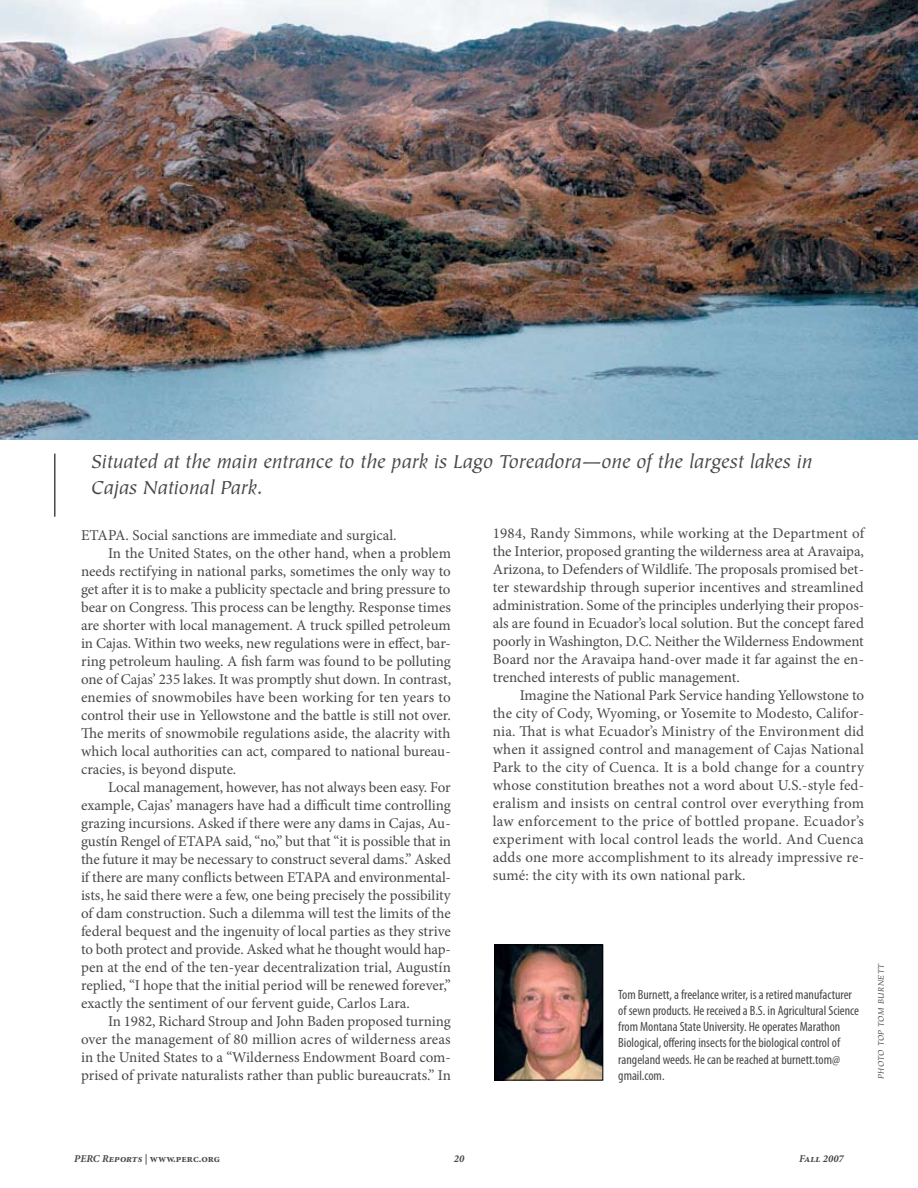
<style>
.page{position:relative;width:918px;height:1188px;background:#fff}
.page>*{position:absolute;margin:0;border:0;box-sizing:border-box;transform-origin:0 0}
.t1{font:italic 21px/25.2px "Tiepolo Std";color:#48484a}
.t2{font:15px/18px "Minion Pro";color:#48484a}
.t3{font:15px "Minion Pro";letter-spacing:-.02em;color:#48484a}
.t4{font:condensed 13.5px/16.2px "Myriad Pro";color:#48484a}
.t5{font:700 10.5px "Minion Pro";letter-spacing:-.005em;color:#48484a}
.t6{font:italic 700 10.5px "Minion Pro";color:#48484a}
.t7{font:italic 9px "Tiepolo Std";letter-spacing:.05em;color:#48484a}
.s1{font-style:italic}
</style>
<div class="page">
<img style="left:496px;top:947px;width:105px;height:131px">
<div style="left:494px;top:945px;width:109px;height:135px;border:1px solid #000"></div>
<img style="left:0;top:0;width:918px;height:439px">
<hr style="left:54px;top:454px;width:2px;height:63px;background:#48484a">
<h1 class="t1" style="left:91px;top:450px;width:722px">Situated at the main entrance to the park is Lago Toreadora—one of the largest lakes in<br>Cajas National Park.</h1>
<p class="t2" style="left:81px;top:526px;width:317px">ETAPA. Social sanctions are immediate and surgical.</p>
<p class="t2" style="left:108px;top:544px;width:345px">In the United States, on the other hand, when a problem</p>
<p class="t2" style="left:81px;top:562px;width:371px">needs rectifying in national parks, sometimes the only way to</p>
<p class="t2" style="left:81px;top:580px;width:371px">get after it is to make a publicity spectacle and bring pressure to</p>
<p class="t2" style="left:81px;top:598px;width:371px">bear on Congress. This process can be lengthy. Response times</p>
<p class="t2" style="left:81px;top:616px;width:371px">are shorter with local management. A truck spilled petroleum</p>
<p class="t2" style="left:81px;top:634px;width:371px">in Cajas. Within two weeks, new regulations were in effect, bar-</p>
<p class="t2" style="left:81px;top:652px;width:371px">ring petroleum hauling. A fish farm was found to be polluting</p>
<p class="t2" style="left:81px;top:670px;width:372px">one of Cajas’ 235 lakes. It was promptly shut down. In contrast,</p>
<p class="t2" style="left:81px;top:688px;width:371px">enemies of snowmobiles have been working for ten years to</p>
<p class="t2" style="left:81px;top:706px;width:371px">control their use in Yellowstone and the battle is still not over.</p>
<p class="t2" style="left:81px;top:724px;width:371px">The merits of snowmobile regulations aside, the alacrity with</p>
<p class="t2" style="left:81px;top:742px;width:371px">which local authorities can act, compared to national bureau-</p>
<p class="t2" style="left:81px;top:760px;width:157px">cracies, is beyond dispute.</p>
<p class="t2" style="left:108px;top:778px;width:344px">Local management, however, has not always been easy. For</p>
<p class="t2" style="left:81px;top:796px;width:371px">example, Cajas’ managers have had a difficult time controlling</p>
<p class="t2" style="left:81px;top:814px;width:371px">grazing incursions. Asked if there were any dams in Cajas, Au-</p>
<p class="t2" style="left:81px;top:832px;width:372px">gustín Rengel of ETAPA said, “no,” but that “it is possible that in</p>
<p class="t2" style="left:81px;top:850px;width:372px">the future it may be necessary to construct several dams.” Asked</p>
<p class="t2" style="left:81px;top:868px;width:371px">if there are many conflicts between ETAPA and environmental-</p>
<p class="t2" style="left:81px;top:886px;width:371px">ists, he said there were a few, one being precisely the possibility</p>
<p class="t2" style="left:81px;top:904px;width:371px">of dam construction. Such a dilemma will test the limits of the</p>
<p class="t2" style="left:81px;top:922px;width:371px">federal bequest and the ingenuity of local parties as they strive</p>
<p class="t3" style="left:81px;top:939px;width:371px">to both protect and provide. Asked what he thought would hap-</p>
<p class="t2" style="left:81px;top:958px;width:371px">pen at the end of the ten-year decentralization trial, Augustín</p>
<p class="t2" style="left:81px;top:976px;width:371px">replied, “I hope that the initial period will be renewed forever,”</p>
<p class="t2" style="left:81px;top:994px;width:330px">exactly the sentiment of our fervent guide, Carlos Lara.</p>
<p class="t2" style="left:108px;top:1012px;width:344px">In 1982, Richard Stroup and John Baden proposed turning</p>
<p class="t2" style="left:81px;top:1030px;width:371px">over the management of 80 million acres of wilderness areas</p>
<p class="t2" style="left:81px;top:1048px;width:371px">in the United States to a “Wilderness Endowment Board com-</p>
<p class="t2" style="left:81px;top:1066px;width:371px">prised of private naturalists rather than public bureaucrats.” In</p>
<p class="t2" style="left:493px;top:525px;width:374px">1984, Randy Simmons, while working at the Department of the Interior, proposed granting the wilderness area at Aravaipa, Arizona, to Defenders of Wildlife. The proposals promised bet&shy;ter stewardship through superior incentives and streamlined administration. Some of the principles underlying their propos&shy;als are found in Ecuador’s local solution. But the concept fared poorly in Washington, D.C. Neither the Wilderness Endowment Board nor the Aravaipa hand-over made it far against the en&shy;trenched interests of public management.</p>
<p class="t2" style="left:493px;top:687px;width:373px;text-align:justify;text-indent:27px">Imagine the National Park Service handing Yellowstone to the city of Cody, Wyoming, or Yosemite to Modesto, Califor&shy;nia. That is what Ecuador’s Ministry of the Environment did when it assigned control and management of Cajas National Park to the city of Cuenca. It is a bold change for a country whose constitution breathes not a word about U.S.-style fed&shy;eralism and insists on central control over everything from law enforcement to the price of bottled propane. Ecuador’s experiment with local control leads the world. And Cuenca adds one more accomplishment to its already impressive re&shy;sumé: the city with its own national park.</p>
<p class="t4" style="left:618px;top:986px;width:242px">Tom Burnett, a freelance writer, is a retired manufacturer of sewn products. He received a B.S. in Agricultural Science from Montana State University. He operates Marathon Biological, offering insects for the biological control of rangeland weeds. He can be reached at burnett.tom@ gmail.com.</p>
<p class="t7" style="left:876px;top:1079px;width:117px;rotate:-90deg">photo top Tom Burnett</p>
<p class="t5" style="left:74px;top:1152px;width:147px"><span class="s1">PERC Reports</span> | www.perc.org</p>
<p class="t6" style="left:454px;top:1151px;width:12px">20</p>
<p class="t6" style="left:799px;top:1151px;width:46px">Fall 2007</p>
</div>
